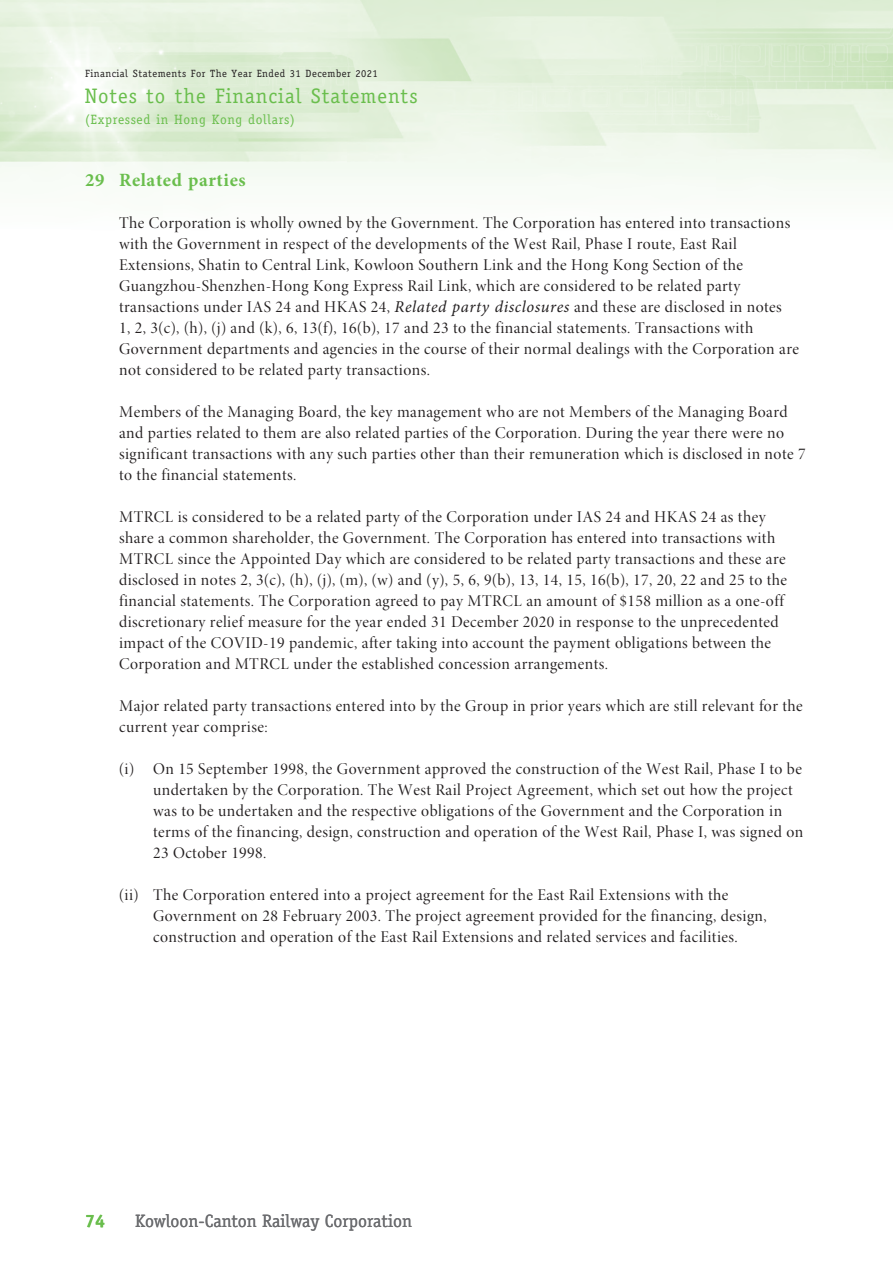
<style>
.page{position:relative;width:893px;height:1263px;background:#fff}
.page>*{position:absolute;margin:0;border:0;box-sizing:border-box;transform-origin:0 0}
.t1{font:21px "Officina Serif";letter-spacing:.045em;color:#6abe4d}
.t2{font:700 18.75px "Minion Pro";letter-spacing:.03em;color:#6abe4d}
.t3{font:18px "Officina Serif";color:#6c6d70}
.t4{font:700 18px "Officina Serif";color:#6abe4d}
.t5{font:16.5px/21px "Minion Pro Disp";letter-spacing:.025em;color:#231f20}
.t6{font:13.5px "Officina Serif";letter-spacing:.045em;color:#6abe4d}
.t7{font:10.5px "Officina Serif";letter-spacing:.045em;color:#231f20}
.s1{font-family:"Minion Pro";font-style:italic}
</style>
<div class="page">
<p class="t7" style="left:85px;top:67px;width:294px">Financial Statements For The Year Ended 31 December 2021</p>
<p class="t1" style="left:85px;top:83px;width:334px">Notes to the Financial Statements</p>
<p class="t6" style="left:85px;top:111px;width:211px">(Expressed in Hong Kong dollars)</p>
<p class="t2" style="left:85px;top:166px;width:162px">29 Related parties</p>
<p class="t5" style="left:119px;top:212px;width:681px">The Corporation is wholly owned by the Government. The Corporation has entered into transactions with the Government in respect of the developments of the West Rail, Phase I route, East Rail Extensions, Shatin to Central Link, Kowloon Southern Link and the Hong Kong Section of the Guangzhou-Shenzhen-Hong Kong Express Rail Link, which are considered to be related party transactions under IAS 24 and HKAS 24, <span class="s1">Related party disclosures</span> and these are disclosed in notes<br>1, 2, 3(c), (h), (j) and (k), 6, 13(f), 16(b), 17 and 23 to the financial statements. Transactions with Government departments and agencies in the course of their normal dealings with the Corporation are not considered to be related party transactions.</p>
<p class="t5" style="left:119px;top:401px;width:688px">Members of the Managing Board, the key management who are not Members of the Managing Board and parties related to them are also related parties of the Corporation. During the year there were no significant transactions with any such parties other than their remuneration which is disclosed in note 7 to the financial statements.</p>
<p class="t5" style="left:119px;top:506px;width:670px">MTRCL is considered to be a related party of the Corporation under IAS 24 and HKAS 24 as they share a common shareholder, the Government. The Corporation has entered into transactions with MTRCL since the Appointed Day which are considered to be related party transactions and these are disclosed in notes 2, 3(c), (h), (j), (m), (w) and (y), 5, 6, 9(b), 13, 14, 15, 16(b), 17, 20, 22 and 25 to the financial statements. The Corporation agreed to pay MTRCL an amount of $158 million as a one-off discretionary relief measure for the year ended 31 December 2020 in response to the unprecedented impact of the COVID-19 pandemic, after taking into account the payment obligations between the Corporation and MTRCL under the established concession arrangements.</p>
<p class="t5" style="left:119px;top:695px;width:685px">Major related party transactions entered into by the Group in prior years which are still relevant for the current year comprise:</p>
<p class="t5" style="left:153px;top:758px;width:652px;text-indent:-34px">(i) On 15 September 1998, the Government approved the construction of the West Rail, Phase I to be undertaken by the Corporation. The West Rail Project Agreement, which set out how the project was to be undertaken and the respective obligations of the Government and the Corporation in terms of the financing, design, construction and operation of the West Rail, Phase I, was signed on 23 October 1998.</p>
<p class="t5" style="left:153px;top:884px;width:615px;text-indent:-34px">(ii) The Corporation entered into a project agreement for the East Rail Extensions with the<br>Government on 28 February 2003. The project agreement provided for the financing, design, construction and operation of the East Rail Extensions and related services and facilities.</p>
<p class="t4" style="left:85px;top:1210px;width:22px">74</p>
<p class="t3" style="left:135px;top:1210px;width:279px">Kowloon-Canton Railway Corporation</p>
</div>
